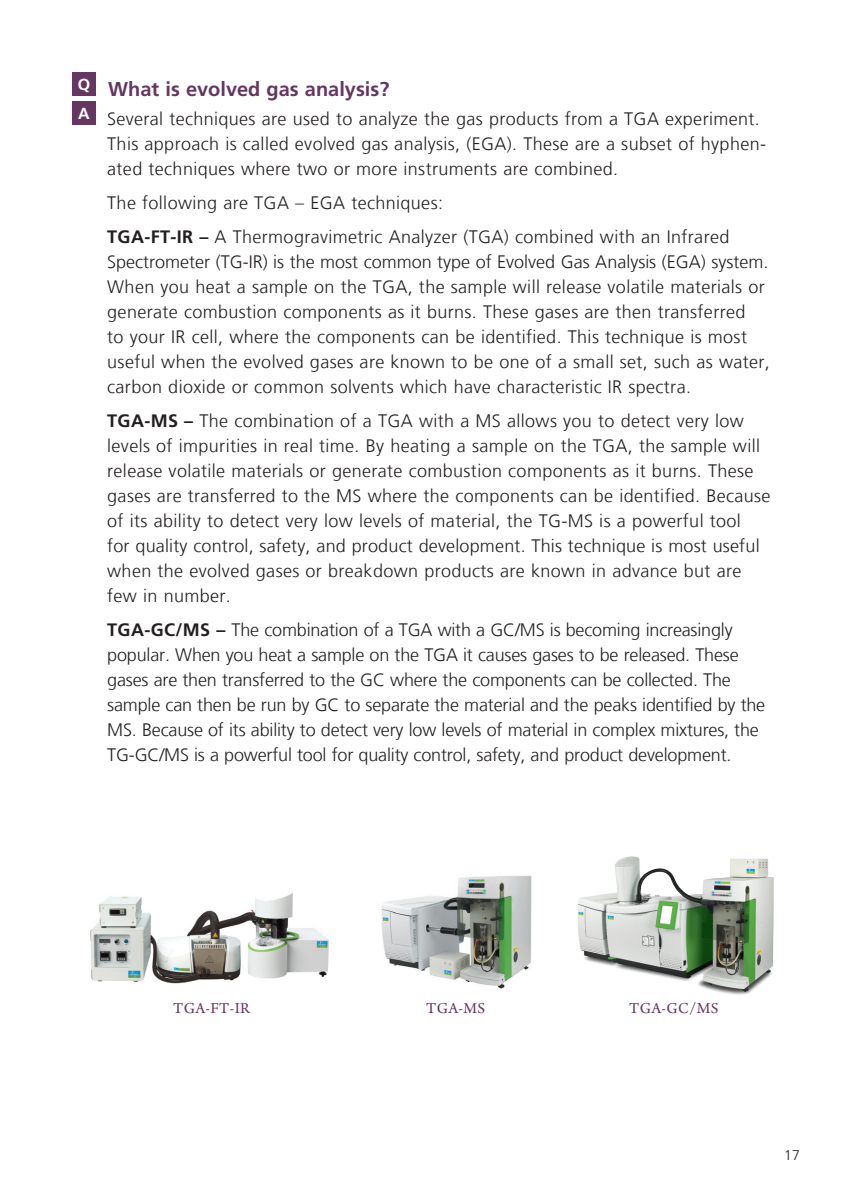
<style>
.page{position:relative;width:846px;height:1188px;background:#fff}
.page>*{position:absolute;margin:0;border:0;box-sizing:border-box;transform-origin:0 0}
.t1{font:700 20px "Frutiger LT Com";color:#653661}
.t2{font:300 18px/25px "Frutiger LT Com";letter-spacing:.02em;color:#231f20}
.t3{font:300 18px/25px "Frutiger LT Com";letter-spacing:-.01em;color:#231f20}
.Photo_Captions_black{font:16px "Arno Pro";letter-spacing:.02em;color:#653661}
.t4{font:700 16px "Frutiger LT Com";color:#fff}
.t5{font:300 14px "Frutiger LT Com";color:#231f20}
.s1{font-weight:700}
</style>
<div class="page">
<div style="left:72px;top:72px;width:24px;height:24px;background:#653661"></div>
<div style="left:72px;top:101px;width:24px;height:24px;background:#653661"></div>
<img style="left:381px;top:875px;width:151px;height:114px">
<img style="left:577px;top:856px;width:197px;height:139px">
<img style="left:90px;top:892px;width:239px;height:92px">
<p class="t4" style="left:78px;top:75px;width:14px">Q</p>
<p class="t1" style="left:108px;top:77px;width:283px">What is evolved gas analysis?</p>
<p class="t4" style="left:78px;top:104px;width:13px">A</p>
<p class="t2" style="left:107px;top:106px;width:661px">Several techniques are used to analyze the gas products from a TGA experiment.<br>This approach is called evolved gas analysis, (EGA). These are a subset of hyphen&shy;ated techniques where two or more instruments are combined.</p>
<p class="t2" style="left:107px;top:190px;width:337px">The following are TGA – EGA techniques:</p>
<p class="t2" style="left:107px;top:224px;width:664px"><span class="s1">TGA-FT-IR –</span> A Thermogravimetric Analyzer (TGA) combined with an Infrared Spectrometer (TG-IR) is the most common type of Evolved Gas Analysis (EGA) system.<br>When you heat a sample on the TGA, the sample will release volatile materials or generate combustion components as it burns. These gases are then transferred<br>to your IR cell, where the components can be identified. This technique is most useful when the evolved gases are known to be one of a small set, such as water, carbon dioxide or common solvents which have characteristic IR spectra.</p>
<p class="t2" style="left:107px;top:408px;width:665px"><span class="s1">TGA-MS –</span> The combination of a TGA with a MS allows you to detect very low levels of impurities in real time. By heating a sample on the TGA, the sample will release volatile materials or generate combustion components as it burns. These gases are transferred to the MS where the components can be identified. Because of its ability to detect very low levels of material, the TG-MS is a powerful tool<br>for quality control, safety, and product development. This technique is most useful when the evolved gases or breakdown products are known in advance but are few in number.</p>
<p class="t3" style="left:107px;top:617px;width:660px"><span class="s1">TGA-GC/MS –</span> The combination of a TGA with a GC/MS is becoming increasingly popular. When you heat a sample on the TGA it causes gases to be released. These gases are then transferred to the GC where the components can be collected. The sample can then be run by GC to separate the material and the peaks identified by the MS. Because of its ability to detect very low levels of material in complex mixtures, the TG-GC/MS is a powerful tool for quality control, safety, and product development.</p>
<p class="Photo_Captions_black" style="left:173px;top:1000px;width:78px">TGA-FT-IR</p>
<p class="Photo_Captions_black" style="left:426px;top:1000px;width:60px">TGA-MS</p>
<p class="Photo_Captions_black" style="left:629px;top:1000px;width:91px">TGA-GC/MS</p>
<p class="t5" style="left:784px;top:1147px;width:17px">17</p>
</div>
